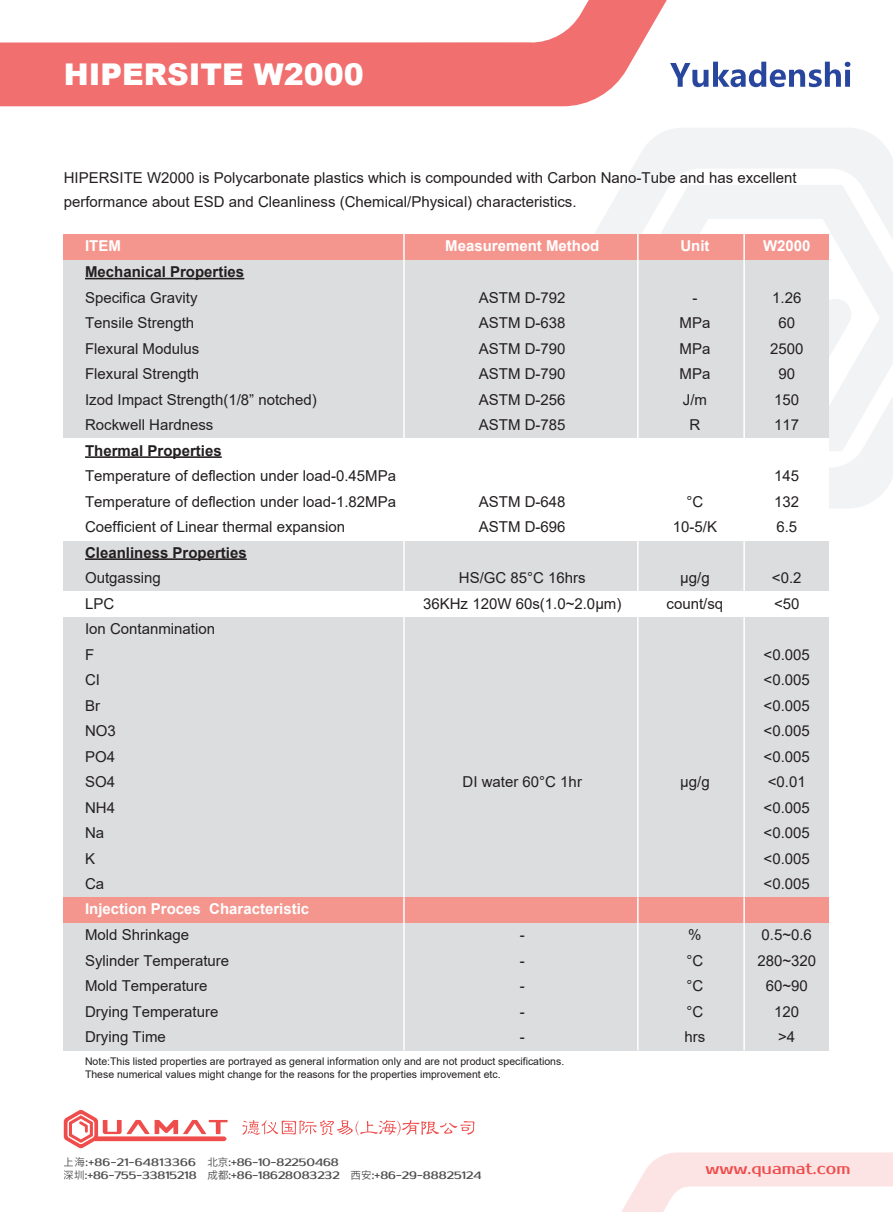
<style>
.page{position:relative;width:893px;height:1212px;background:#fff}
.page>*{position:absolute;margin:0;border:0;box-sizing:border-box;transform-origin:0 0}
.t1{font:900 30px "Arial";color:#fff}
.t2{font:15px/25.5px "Arial";color:#231f20}
.t3{font:700 15px "Arial";color:#fff}
.t4{font:700 15px "Arial";color:#231f20}
.t5{font:15px "Prosto";color:#ef4d4b}
.t6{font:10.5px/13.5px "Arial";color:#231f20}
.t7{font:10.5px/13.5px "Prosto";color:#231f20}
.s1{font-family:"Source Han Sans CN"}
</style>
<div class="page">
<svg style="left:0;top:0;width:667px;height:106px;fill:#f26f6f"></svg>
<svg style="left:595px;top:128px;width:298px;height:380px;fill:#f2f3f4"></svg>
<svg style="left:612px;top:185px;width:281px;height:266px;fill:#f2f3f4"></svg>
<svg style="left:829px;top:297px;width:25px;height:97px"></svg>
<svg style="left:621px;top:1152px;width:272px;height:60px"></svg>
<svg style="left:64px;top:1110px;width:164px;height:38px"></svg>
<svg style="left:242px;top:1120px;width:233px;height:16px"></svg>
<svg style="left:670px;top:62px;width:180px;height:25px"></svg>
<div style="left:64px;top:617px;width:765px;height:280px;background:#dcdddf"></div>
<div style="left:64px;top:540px;width:765px;height:51px;background:#dcdddf"></div>
<div style="left:64px;top:259px;width:765px;height:179px;background:#dcdddf"></div>
<div style="left:64px;top:438px;width:765px;height:102px;background:#fff"></div>
<div style="left:64px;top:234px;width:765px;height:25px;background:#f5968e"></div>
<hr style="left:85px;top:278px;width:159px;height:1px;background:#231f20">
<hr style="left:85px;top:456px;width:137px;height:2px;background:#231f20">
<hr style="left:85px;top:558px;width:162px;height:2px;background:#231f20">
<hr style="left:403px;top:234px;width:2px;height:663px;background:#fff">
<hr style="left:637px;top:234px;width:2px;height:663px;background:#fff">
<hr style="left:743px;top:234px;width:2px;height:663px;background:#fff">
<div style="left:64px;top:923px;width:765px;height:127px;background:#dcdddf"></div>
<div style="left:64px;top:897px;width:765px;height:26px;background:#f5968e"></div>
<hr style="left:403px;top:897px;width:2px;height:153px;background:#fff">
<hr style="left:637px;top:897px;width:2px;height:153px;background:#fff">
<hr style="left:743px;top:897px;width:2px;height:153px;background:#fff">
<h1 class="t1" style="left:64px;top:52px;width:302px">HIPERSITE W2000</h1>
<p class="t2" style="left:64px;top:166px;width:734px;line-height:24px">HIPERSITE W2000 is Polycarbonate plastics which is compounded with Carbon Nano-Tube and has excellent performance about ESD and Cleanliness (Chemical/Physical) characteristics.</p>
<p class="t3" style="left:85px;top:235px;width:37px">ITEM</p>
<p class="t3" style="left:445px;top:235px;width:156px">Measurement Method</p>
<p class="t3" style="left:680px;top:235px;width:31px">Unit</p>
<p class="t3" style="left:763px;top:235px;width:49px">W2000</p>
<p class="t4" style="left:85px;top:261px;width:161px">Mechanical Properties</p>
<p class="t2" style="left:85px;top:284px;width:233px">Specifica Gravity<br>Tensile Strength<br>Flexural Modulus<br>Flexural Strength<br>Izod Impact Strength(1/8” notched)<br>Rockwell Hardness</p>
<p class="t4" style="left:85px;top:440px;width:138px">Thermal Properties</p>
<p class="t2" style="left:85px;top:463px;width:312px;text-align:justify">Temperature of deflection under load-0.45MPa Temperature of deflection under load-1.82MPa Coefficient of Linear thermal expansion</p>
<p class="t4" style="left:85px;top:542px;width:163px">Cleanliness Properties</p>
<p class="t2" style="left:85px;top:565px;width:132px">Outgassing<br>LPC<br>Ion Contanmination<br>F<br>CI<br>Br<br>NO3<br>PO4<br>SO4<br>NH4<br>Na<br>K<br>Ca</p>
<p class="t3" style="left:85px;top:898px;width:226px">Injection Proces Characteristic</p>
<p class="t2" style="left:479px;top:284px;width:88px;text-align:justify">ASTM D-792<br>ASTM D-638<br>ASTM D-790<br>ASTM D-790<br>ASTM D-256<br>ASTM D-785</p>
<p class="t2" style="left:479px;top:488px;width:88px">ASTM D-648<br>ASTM D-696</p>
<p class="t2" style="left:423px;top:565px;width:200px;text-align:center">HS/GC 85°C 16hrs<br>36KHz 120W 60s(1.0~2.0μm)</p>
<p class="t2" style="left:463px;top:769px;width:121px">DI water 60°C 1hr</p>
<p class="t2" style="left:679px;top:284px;width:32px;text-align:center">-<br>MPa<br>MPa<br>MPa<br>J/m<br>R</p>
<p class="t2" style="left:673px;top:488px;width:46px;text-align:center">°C<br>10-5/K</p>
<p class="t2" style="left:667px;top:565px;width:58px;text-align:center">μg/g count/sq</p>
<p class="t2" style="left:680px;top:769px;width:31px">μg/g</p>
<p class="t2" style="left:770px;top:284px;width:35px;text-align:center">1.26<br>60<br>2500<br>90<br>150<br>117</p>
<p class="t2" style="left:774px;top:463px;width:27px;text-align:justify">145<br>132<br>6.5</p>
<p class="t2" style="left:772px;top:565px;width:31px">&lt;0.2 &lt;50</p>
<p class="t2" style="left:764px;top:641px;width:48px">&lt;0.005 &lt;0.005 &lt;0.005 &lt;0.005 &lt;0.005 &lt;0.01 &lt;0.005 &lt;0.005 &lt;0.005 &lt;0.005</p>
<p class="t2" style="left:85px;top:922px;width:146px">Mold Shrinkage<br>Sylinder Temperature<br>Mold Temperature<br>Drying Temperature<br>Drying Time</p>
<p class="t2" style="left:520px;top:922px;width:6px;text-align:justify">- - - - -</p>
<p class="t2" style="left:757px;top:922px;width:60px;text-align:center">0.5~0.6<br>280~320<br>60~90<br>120<br>&gt;4</p>
<p class="t2" style="left:684px;top:922px;width:22px">% °C °C °C hrs</p>
<p class="t6" style="left:85px;top:1054px;width:481px">Note:This listed properties are portrayed as general information only and are not product specifications.<br>These numerical values might change for the reasons for the properties improvement etc.</p>
<p class="t7" style="left:64px;top:1156px;width:419px"><span class="s1">上海</span>:+86-21-64813366 <span class="s1">北京</span>:+86-10-82250468<br><span class="s1">深圳</span>:+86-755-33815218 <span class="s1">成都</span>:+86-18628083232 <span class="s1">西安</span>:+86-29-88825124</p>
<p class="t5" style="left:705px;top:1159px;width:147px">www.quamat.com</p>
</div>
